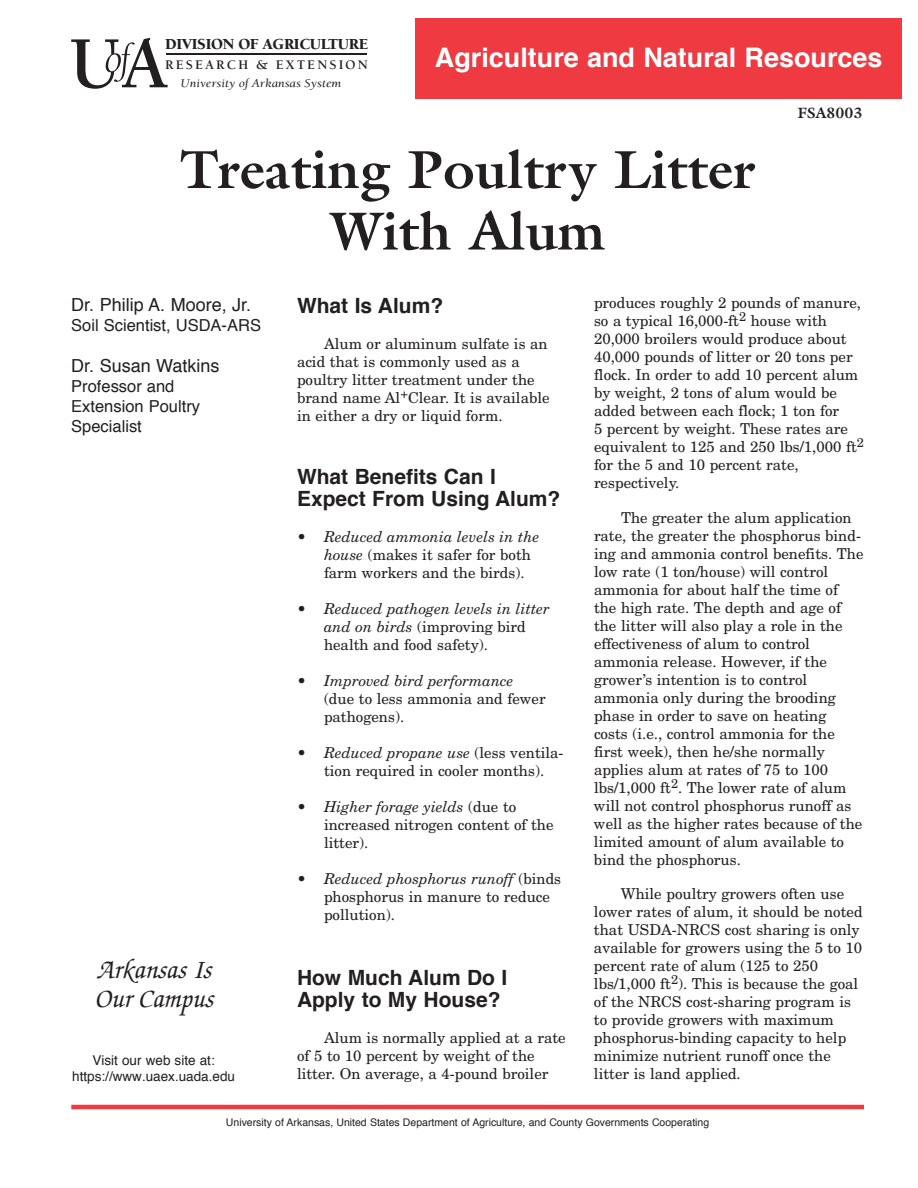
<style>
.page{position:relative;width:918px;height:1188px;background:#fff}
.page>*{position:absolute;margin:0;border:0;box-sizing:border-box;transform-origin:0 0}
.t1{font:700 54px "Galliard";color:#231f20}
.t2{font:700 27px "Helvetica";color:#fff}
.t3{font:italic 500 27px/28.5px "Zapf Chancery";color:#231f20}
.t4{font:700 21px/22.5px "Helvetica";color:#231f20}
.t5{font:18px "Helvetica";color:#231f20}
.t6{font:16.5px/19.8px "Helvetica";color:#231f20}
.t7{font:900 15.75px "Berkeley";letter-spacing:-.02em;color:#231f20}
.t8{font:15px/18px "New Century Schlbk";color:#231f20}
.t9{font:italic 15px/18px "New Century Schlbk";color:#231f20}
.t10{font:700 15px "Galliard";color:#231f20}
.t11{font:13.5px/16.2px "Helvetica";color:#231f20;text-align:center}
.t12{font:700 13.5px "Berkeley";letter-spacing:.155em;color:#231f20}
.t13{font:italic 12.15px "Berkeley";color:#231f20;scale:1.09 1}
.t14{font:10.5px "Helvetica";color:#231f20}
.s1{font-style:italic}
.s2{font-style:normal}
</style>
<div class="page">
<hr style="left:71px;top:1105px;width:793px;height:4px;background:#ef3a42">
<hr style="left:166px;top:54px;width:201px;height:1px;background:#231f20">
<div style="left:416px;top:18px;width:486px;height:81px;background:#ef3a42"></div>
<svg style="left:71px;top:38px;width:97px;height:51px"></svg>
<h5 class="t7" style="left:165px;top:37px;width:205px">DIVISION OF AGRICULTURE</h5>
<h6 class="t12" style="left:165px;top:60px;width:204px">RESEARCH &amp; EXTENSION</h6>
<p class="t13" style="left:180px;top:78px;width:149px">University of Arkansas System</p>
<p class="t2" style="left:435px;top:46px;width:449px">Agriculture and Natural Resources</p>
<h5 class="t10" style="left:797px;top:107px;width:67px">FSA8003</h5>
<p class="t1" style="left:180px;top:149px;width:577px">Treating Poultry Litter</p>
<h1 class="t1" style="left:330px;top:211px;width:277px">With Alum</h1>
<p class="t8" style="left:594px;top:295px;width:271px">produces roughly 2 pounds of manure, so a typical 16,000-ft<sup>2</sup> house with 20,000 broilers would produce about 40,000 pounds of litter or 20 tons per flock. In order to add 10 percent alum by weight, 2 tons of alum would be added between each flock; 1 ton for<br>5 percent by weight. These rates are equivalent to 125 and 250 lbs/1,000 ft<sup>2 </sup>for the 5 and 10 percent rate, respectively.</p>
<p class="t8" style="left:594px;top:510px;width:271px;text-indent:27px">The greater the alum application rate, the greater the phosphorus bind&shy;ing and ammonia control benefits. The low rate (1 ton/house) will control ammonia for about half the time of the high rate. The depth and age of the litter will also play a role in the effectiveness of alum to control ammonia release. However, if the grower’s intention is to control ammonia only during the brooding phase in order to save on heating<br>costs (i.e., control ammonia for the first week), then he/she normally applies alum at rates of 75 to 100 lbs/1,000 ft<sup>2</sup>. The lower rate of alum will not control phosphorus runoff as well as the higher rates because of the limited amount of alum available to bind the phosphorus.</p>
<p class="t8" style="left:594px;top:886px;width:270px;text-indent:27px">While poultry growers often use lower rates of alum, it should be noted that USDA-NRCS cost sharing is only available for growers using the 5 to 10 percent rate of alum (125 to 250 lbs/1,000 ft<sup>2</sup>). This is because the goal of the NRCS cost-sharing program is to provide growers with maximum phosphorus-binding capacity to help minimize nutrient runoff once the litter is land applied.</p>
<p class="t14" style="left:226px;top:1118px;width:485px">University of Arkansas, United States Department of Agriculture, and County Governments Cooperating</p>
<h3 class="t4" style="left:297px;top:296px;width:148px">What Is Alum?</h3>
<p class="t8" style="left:297px;top:336px;width:254px;text-indent:27px">Alum or aluminum sulfate is an acid that is commonly used as a poultry litter treatment under the brand name Al<sup>+</sup>Clear. It is available in either a dry or liquid form.</p>
<p class="t5" style="left:71px;top:297px;width:182px">Dr. Philip A. Moore, Jr.</p>
<p class="t6" style="left:71px;top:317px;width:191px">Soil Scientist, USDA-ARS</p>
<p class="t5" style="left:71px;top:358px;width:150px">Dr. Susan Watkins</p>
<p class="t6" style="left:71px;top:378px;width:130px">Professor and<br>Extension Poultry<br>Specialist</p>
<h3 class="t4" style="left:297px;top:467px;width:265px">What Benefits Can I<br>Expect From Using Alum?</h3>
<p class="t8" style="left:324px;top:529px;width:217px;text-indent:-27px">• <span class="s1">Reduced ammonia levels in the house</span> (makes it safer for both farm workers and the birds).</p>
<p class="t9" style="left:324px;top:601px;width:227px;text-indent:-27px"><span class="s2">•</span> Reduced pathogen levels in litter and on birds <span class="s2">(improving bird health and food safety).</span></p>
<p class="t8" style="left:324px;top:673px;width:223px;text-indent:-27px">• <span class="s1">Improved bird performance </span>(due to less ammonia and fewer pathogens).</p>
<p class="t8" style="left:297px;top:745px;width:268px;text-align:center">• <span class="s1">Reduced propane use</span> (less ventila&shy;tion required in cooler months).</p>
<p class="t8" style="left:324px;top:799px;width:231px;text-indent:-27px">• <span class="s1">Higher forage yields</span> (due to increased nitrogen content of the litter).</p>
<p class="t8" style="left:324px;top:871px;width:239px;text-indent:-27px">• <span class="s1">Reduced phosphorus runoff</span> (binds phosphorus in manure to reduce pollution).</p>
<p class="t3" style="left:95px;top:959px;width:120px">Arkansas Is<br>Our Campus</p>
<p class="t11" style="left:72px;top:1053px;width:164px">Visit our web site at: https://www.uaex.uada.edu</p>
<h3 class="t4" style="left:297px;top:968px;width:212px">How Much Alum Do I<br>Apply to My House?</h3>
<p class="t8" style="left:297px;top:1030px;width:270px;text-indent:27px">Alum is normally applied at a rate of 5 to 10 percent by weight of the litter. On average, a 4-pound broiler</p>
</div>
